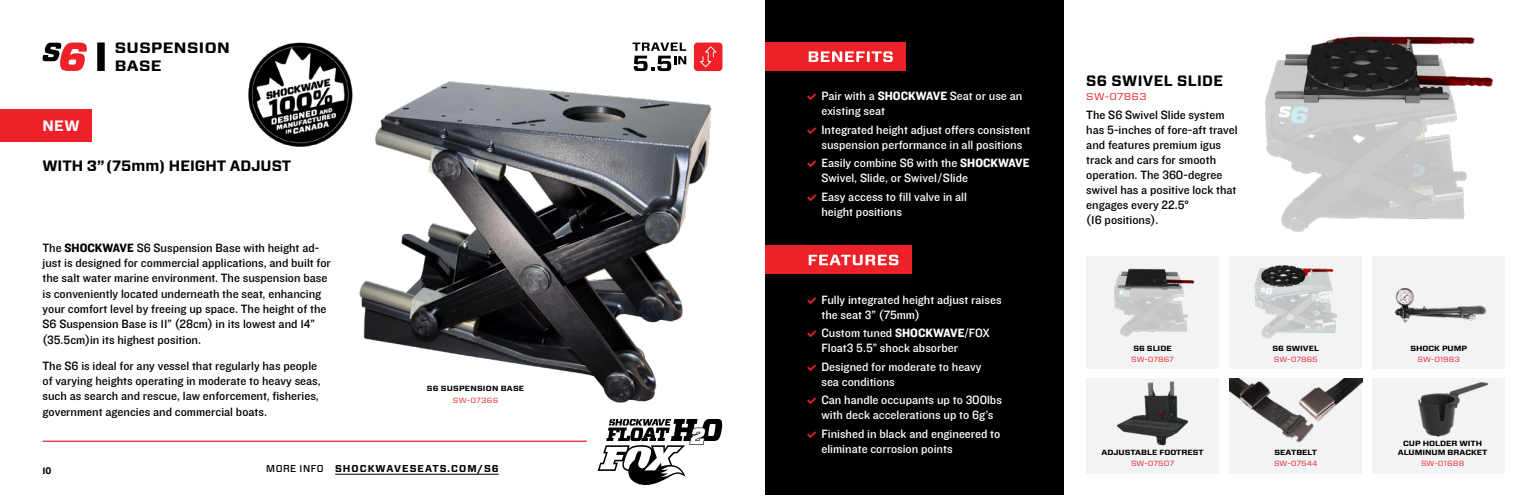
<style>
.page{position:relative;width:1530px;height:495px;background:#fff}
.page>*{position:absolute;margin:0;border:0;box-sizing:border-box;transform-origin:0 0}
.t1{font:700 15px "Forza";color:#000}
.t2{font:700 15px/18px "Forza";letter-spacing:.025em;color:#000;scale:1.11 1}
.t3{font:700 15px "Forza";letter-spacing:.025em;color:#000}
.t4{font:700 15px "Forza";color:#fff}
.t5{font:12.5px/15px "Knockout HTF31 Junior Middlewt";color:#000}
.t6{font:12.5px/15px "Knockout HTF31 Junior Middlewt";color:#fff}
.t7{font:700 10px "Forza";letter-spacing:.1em;color:#000}
.t8{font:10px "Forza";letter-spacing:.025em;color:#ed2127;scale:1.11 1}
.t9{font:10px "Knockout HTF51 Middleweight";color:#000}
.t10{font:700 7.5px/9px "Forza";color:#000;text-align:center;scale:1.11 1}
.t11{font:7.5px "Forza";color:#ed2127;scale:1.11 1}
.t12{font:700 7.5px "Forza";letter-spacing:.025em;color:#000;scale:1.11 1}
.s1{font-family:"Knockout HTF51 Middleweight"}
.s2{font-weight:500}
.s3{color:#ed2127}
</style>
<div class="page">
<svg style="left:42px;top:43px;width:45px;height:28px"></svg>
<div style="left:97px;top:43px;width:8px;height:28px;background:#000"></div>
<div style="left:0;top:109px;width:91px;height:32px;background:#ed2127"></div>
<img style="left:359px;top:59px;width:364px;height:344px">
<hr style="left:335px;top:474px;width:164px;height:1px;background:#000">
<hr style="left:42px;top:441px;width:545px;height:1px;background:#ed2127">
<svg style="left:633px;top:43px;width:53px;height:28px"></svg>
<svg style="left:694px;top:43px;width:28px;height:28px"></svg>
<div style="left:765px;top:0;width:299px;height:495px;background:#000"></div>
<div style="left:765px;top:43px;width:140px;height:28px;background:#ed2127"></div>
<div style="left:765px;top:246px;width:147px;height:28px;background:#ed2127"></div>
<svg style="left:809px;top:51px;width:84px;height:11px"></svg>
<svg style="left:809px;top:255px;width:89px;height:10px"></svg>
<div style="left:1086px;top:256px;width:133px;height:113px;background:#f1f3f4"></div>
<div style="left:1372px;top:256px;width:133px;height:113px;background:#f1f3f4"></div>
<div style="left:1230px;top:378px;width:132px;height:96px;background:#f1f3f4"></div>
<div style="left:1372px;top:378px;width:133px;height:96px;background:#f1f3f4"></div>
<img style="left:1265px;top:36px;width:228px;height:196px">
<div style="left:1230px;top:256px;width:132px;height:113px;background:#f1f3f4"></div>
<div style="left:1086px;top:378px;width:133px;height:96px;background:#f1f3f4"></div>
<img style="left:1254px;top:265px;width:83px;height:74px">
<img style="left:1114px;top:268px;width:81px;height:69px">
<img style="left:1394px;top:288px;width:93px;height:35px">
<img style="left:1418px;top:382px;width:71px;height:55px">
<img style="left:1229px;top:378px;width:133px;height:66px">
<img style="left:1116px;top:381px;width:73px;height:65px">
<img style="left:248px;top:42px;width:105px;height:105px">
<svg style="left:598px;top:419px;width:125px;height:67px"></svg>
<p class="t2" style="left:115px;top:39px;width:105px">SUSPENSION<br>BASE</p>
<p class="t4" style="left:42px;top:116px;width:38px">NEW</p>
<p class="t1" style="left:42px;top:156px;width:250px">WITH 3”(75mm) HEIGHT ADJUST</p>
<p class="t5" style="left:43px;top:240px;width:290px">The <span class="s1">SHOCKWAVE</span> S6 Suspension Base with height ad&shy;just is designed for commercial applications, and built for the salt water marine environment. The suspension base is conveniently located underneath the seat, enhancing your comfort level by freeing up space. The height of the S6 Suspension Base is 11” (28cm) in its lowest and 14” (35.5cm)in its highest position.</p>
<p class="t5" style="left:43px;top:358px;width:280px;line-height:15.4px">The S6 is ideal for any vessel that regularly has people of varying heights operating in moderate to heavy seas, such as search and rescue, law enforcement, fisheries, government agencies and commercial boats.</p>
<p class="t12" style="left:427px;top:384px;width:89px">S6 SUSPENSION BASE</p>
<p class="t11" style="left:453px;top:395px;width:42px">SW-07366</p>
<p class="t9" style="left:43px;top:465px;width:10px">10</p>
<p class="t7" style="left:266px;top:462px;width:234px"><span class="s2">MORE INFO</span> SHOCKWAVESEATS.COM/S6</p>
<p class="t6" style="left:821px;top:89px;width:202px;text-indent:-14px"><span class="s3">★</span> Pair with a <span class="s1">SHOCKWAVE</span> Seat or use an existing seat</p>
<p class="t6" style="left:807px;top:123px;width:224px;text-align:center"><span class="s3">★</span> Integrated height adjust offers consistent suspension performance in all positions</p>
<p class="t6" style="left:821px;top:156px;width:210px;text-indent:-14px"><span class="s3">★</span> Easily combine S6 with the <span class="s1">SHOCKWAVE<br></span>Swivel, Slide, or Swivel/Slide</p>
<p class="t6" style="left:821px;top:190px;width:147px;text-indent:-14px"><span class="s3">★</span> Easy access to fill valve in all height positions</p>
<p class="t6" style="left:821px;top:292px;width:182px;text-indent:-14px"><span class="s3">★</span> Fully integrated height adjust raises the seat 3” (75mm)</p>
<p class="t6" style="left:821px;top:326px;width:170px;text-indent:-14px"><span class="s3">★</span> Custom tuned <span class="s1">SHOCKWAVE</span>/FOX<br>Float3 5.5” shock absorber</p>
<p class="t6" style="left:821px;top:359px;width:162px;text-indent:-14px"><span class="s3">★</span> Designed for moderate to heavy sea conditions</p>
<p class="t6" style="left:807px;top:393px;width:196px;text-align:center"><span class="s3">★</span> Can handle occupants up to 300lbs with deck accelerations up to 6g’s</p>
<p class="t6" style="left:821px;top:426px;width:180px;text-indent:-14px"><span class="s3">★</span> Finished in black and engineered to eliminate corrosion points</p>
<p class="t3" style="left:1086px;top:71px;width:138px">S6 SWIVEL SLIDE</p>
<p class="t8" style="left:1086px;top:90px;width:56px">SW-07863</p>
<p class="t5" style="left:1086px;top:107px;width:153px">The S6 Swivel Slide system has 5-inches of fore-aft travel and features premium igus track and cars for smooth operation. The 360-degree swivel has a positive lock that engages every 22.5°<br>(16 positions).</p>
<p class="t10" style="left:1134px;top:344px;width:36px">S6 SLIDE</p>
<p class="t11" style="left:1131px;top:354px;width:40px">SW-07867</p>
<p class="t10" style="left:1101px;top:448px;width:94px">ADJUSTABLE FOOTREST</p>
<p class="t11" style="left:1131px;top:458px;width:40px">SW-07507</p>
<p class="t10" style="left:1273px;top:344px;width:43px">S6 SWIVEL</p>
<p class="t11" style="left:1274px;top:354px;width:41px">SW-07865</p>
<p class="t10" style="left:1275px;top:448px;width:40px">SEATBELT</p>
<p class="t11" style="left:1274px;top:458px;width:41px">SW-07544</p>
<p class="t10" style="left:1410px;top:344px;width:53px">SHOCK PUMP</p>
<p class="t11" style="left:1418px;top:354px;width:40px">SW-01983</p>
<p class="t10" style="left:1398px;top:439px;width:82px">CUP HOLDER WITH<br>ALUMINUM BRACKET</p>
<p class="t11" style="left:1421px;top:458px;width:41px">SW-01688</p>
</div>
